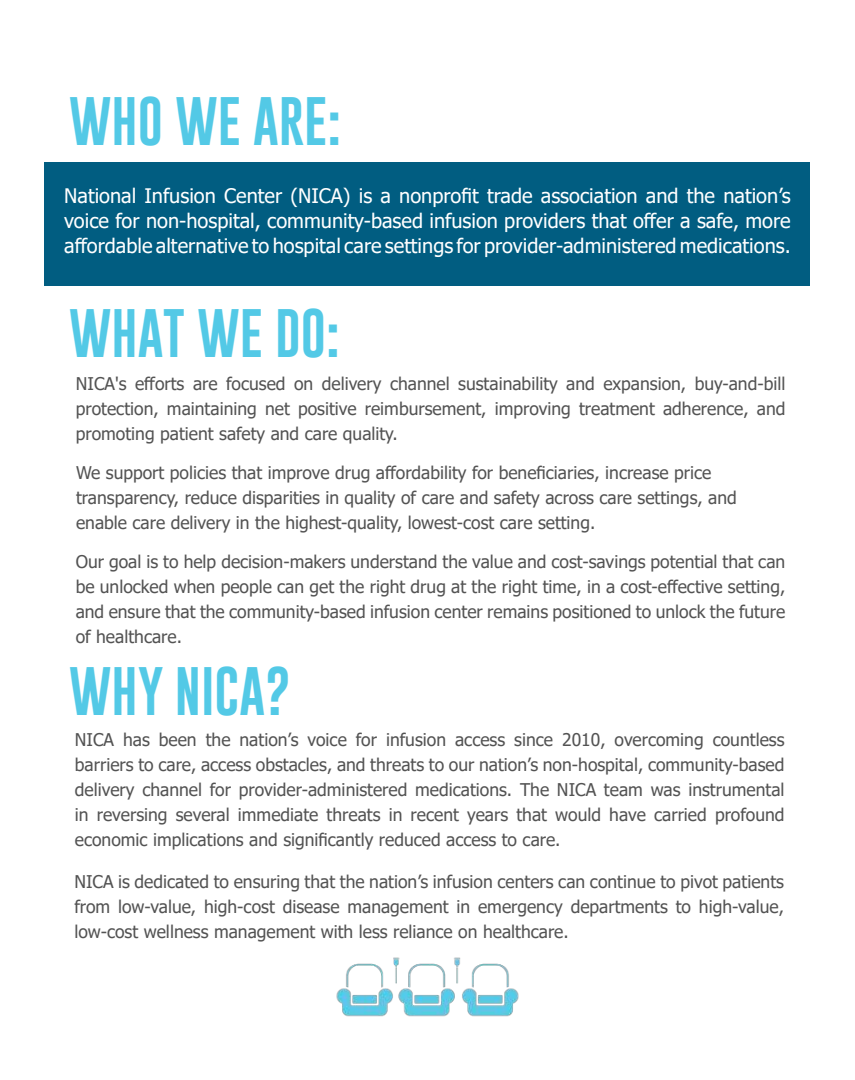
<style>
.page{position:relative;width:855px;height:1080px;background:#fff}
.page>*{position:absolute;margin:0;border:0;box-sizing:border-box;transform-origin:0 0}
.t1{font:50px "Gobold";color:#53c9e6}
.t2{font:20px/25px "Tahoma";color:#fff;text-align:justify}
.t3{font:17.5px/25px "Tahoma";color:#535353;text-align:justify}
</style>
<div class="page">
<div style="left:45px;top:162px;width:765px;height:124px;background:#015d81"></div>
<img style="left:336px;top:957px;width:183px;height:60px">
<h1 class="t1" style="left:69px;top:92px;width:273px">WHO WE ARE:</h1>
<p class="t2" style="left:64px;top:185px;width:728px">National Infusion Center (NICA) is a nonprofit trade association and the nation’s voice for non-hospital, community-based infusion providers that offer a safe, more affordable alternative to hospital care settings for provider-administered medications.</p>
<h1 class="t1" style="left:69px;top:303px;width:272px">WHAT WE DO:</h1>
<p class="t3" style="left:76px;top:372px;width:711px">NICA's efforts are focused on delivery channel sustainability and expansion, buy-and-bill protection, maintaining net positive reimbursement, improving treatment adherence, and promoting patient safety and care quality.</p>
<p class="t3" style="left:76px;top:461px;width:662px;text-align:left">We support policies that improve drug affordability for beneficiaries, increase price transparency, reduce disparities in quality of care and safety across care settings, and enable care delivery in the highest-quality, lowest-cost care setting.</p>
<p class="t3" style="left:76px;top:550px;width:711px">Our goal is to help decision-makers understand the value and cost-savings potential that can be unlocked when people can get the right drug at the right time, in a cost-effective setting, and ensure that the community-based infusion center remains positioned to unlock the future of healthcare.</p>
<h1 class="t1" style="left:69px;top:662px;width:223px">WHY NICA?</h1>
<p class="t3" style="left:75px;top:728px;width:711px">NICA has been the nation’s voice for infusion access since 2010, overcoming countless barriers to care, access obstacles, and threats to our nation’s non-hospital, community-based delivery channel for provider-administered medications. The NICA team was instrumental in reversing several immediate threats in recent years that would have carried profound economic implications and significantly reduced access to care.</p>
<p class="t3" style="left:74px;top:870px;width:711px">NICA is dedicated to ensuring that the nation’s infusion centers can continue to pivot patients from low-value, high-cost disease management in emergency departments to high-value, low-cost wellness management with less reliance on healthcare.</p>
</div>
